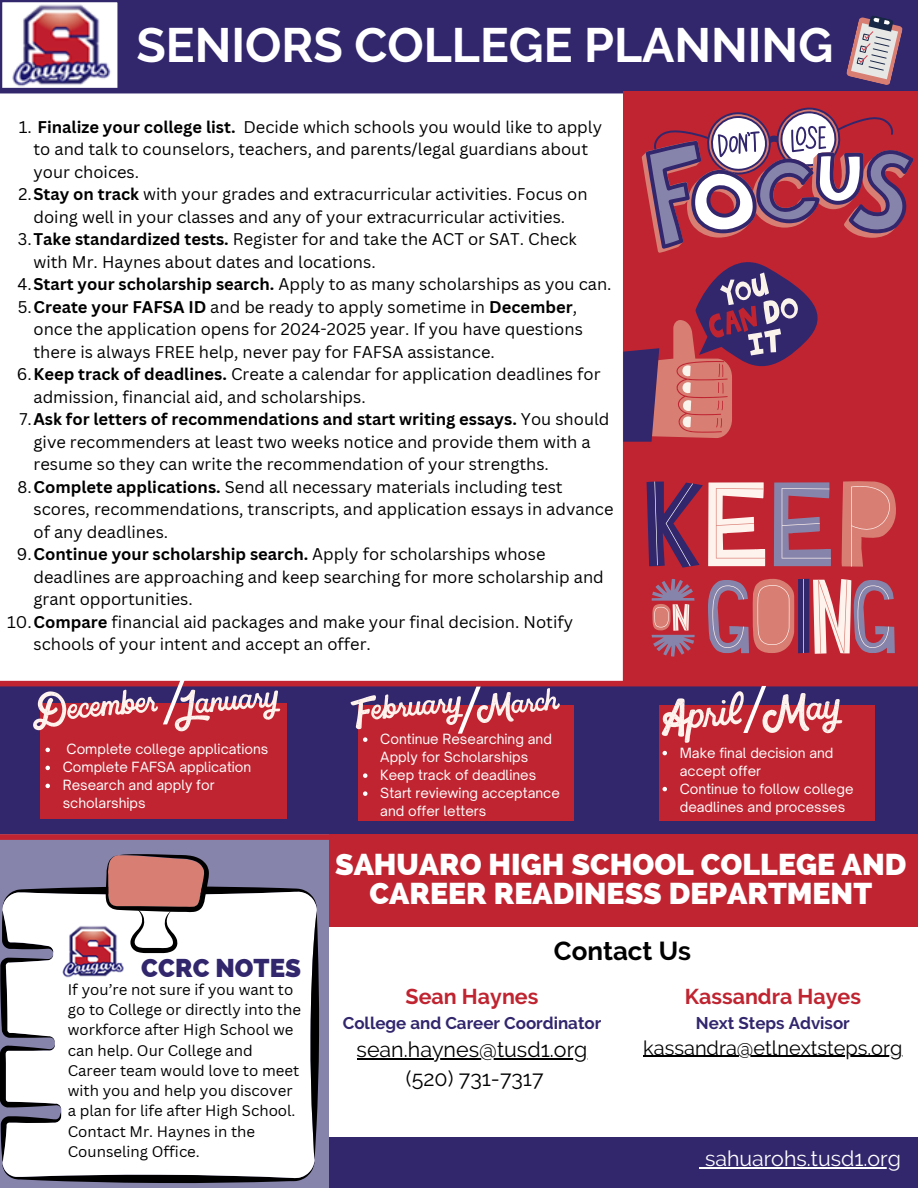
<style>
.page{position:relative;width:918px;height:1188px;background:#fff}
.page>*{position:absolute;margin:0;border:0;box-sizing:border-box;transform-origin:0 0}
.t1{font:53.85px "Open Sauce One";color:#fff}
.t2{font:700 48.15px "Raleway";color:#fff}
.t3{font:800 30.15px/29.2px "Raleway";color:#fff;text-align:center}
.t4{font:700 25.95px "Raleway";color:#000}
.t5{font:800 25.8px "Raleway";color:#32266d}
.t6{font:21.45px "Raleway";color:#000}
.t7{font:700 21.45px "Raleway";color:#bf2430}
.t8{font:21.3px "Raleway";color:#fff}
.t9{font:19.95px "Raleway";color:#000}
.t10{font:700 16.95px "Raleway";color:#32266d}
.t11{font:16.5px/22.5px "Canva Sans";color:#000}
.t12{font:15px/20.2px "Canva Sans";color:#000}
.t13{font:13.5px/18px "Open Sauce One";color:#fff}
.s1{font-weight:700}
</style>
<div class="page">
<div style="left:0;top:0;width:918px;height:91px;background:#32266d"></div>
<svg style="left:2px;top:2px;width:116px;height:86px;background:#c2a1b3"></svg>
<div style="left:0;top:686px;width:918px;height:148px;background:#32266d"></div>
<div style="left:0;top:681px;width:918px;height:5px;background:#bf2430"></div>
<div style="left:329px;top:835px;width:589px;height:92px;background:#bf2430"></div>
<div style="left:0;top:1137px;width:918px;height:51px;background:#32266d"></div>
<div style="left:0;top:835px;width:329px;height:353px;background:#8784ac"></div>
<svg style="left:0;top:854px;width:319px;height:329px;background:#ddd9dc"></svg>
<img style="left:60px;top:923px;width:63px;height:57px">
<svg style="left:846px;top:15px;width:57px;height:70px"></svg>
<div style="left:0;top:88px;width:918px;height:5px;background:#32266d"></div>
<div style="left:0;top:834px;width:918px;height:6px;background:#bf2430"></div>
<div style="left:622px;top:91px;width:296px;height:594px;background:#bf2430"></div>
<svg style="left:623px;top:107px;width:291px;height:335px"></svg>
<svg style="left:647px;top:481px;width:249px;height:176px"></svg>
<hr style="left:357px;top:1058px;width:230px;height:1px;background:#000">
<hr style="left:705px;top:1168px;width:196px;height:1px;background:#fff">
<hr style="left:643px;top:1056px;width:259px;height:1px;background:#000">
<div style="left:660px;top:706px;width:215px;height:115px;background:#bf2430"></div>
<svg style="left:662px;top:691px;width:82px;height:52px"></svg>
<svg style="left:763px;top:693px;width:79px;height:40px"></svg>
<svg style="left:663px;top:751px;width:4px;height:4px"></svg>
<svg style="left:663px;top:787px;width:4px;height:4px"></svg>
<div style="left:40px;top:704px;width:246px;height:115px;background:#bf2430"></div>
<svg style="left:33px;top:690px;width:125px;height:40px"></svg>
<svg style="left:175px;top:690px;width:105px;height:41px"></svg>
<svg style="left:45px;top:748px;width:5px;height:4px"></svg>
<svg style="left:45px;top:766px;width:5px;height:4px"></svg>
<svg style="left:45px;top:784px;width:5px;height:4px"></svg>
<div style="left:358px;top:706px;width:216px;height:115px;background:#bf2430"></div>
<svg style="left:351px;top:694px;width:112px;height:35px"></svg>
<svg style="left:477px;top:688px;width:83px;height:35px"></svg>
<svg style="left:363px;top:737px;width:4px;height:5px"></svg>
<svg style="left:363px;top:773px;width:4px;height:5px"></svg>
<svg style="left:363px;top:791px;width:4px;height:5px"></svg>
<img style="left:0;top:1176px;width:120px;height:7px">
<p class="t2" style="left:136px;top:16px;width:698px">SENIORS COLLEGE PLANNING</p>
<p class="t11" style="left:34px;top:115px;width:570px;text-indent:-15px">1. <span class="s1">Finalize your college list.</span> Decide which schools you would like to apply to and talk to counselors, teachers, and parents/legal guardians about your choices.</p>
<p class="t11" style="left:18px;top:183px;width:571px;text-align:center">2.<span class="s1">Stay on track</span> with your grades and extracurricular activities. Focus on doing well in your classes and any of your extracurricular activities.</p>
<p class="t11" style="left:34px;top:228px;width:545px;text-indent:-16px">3.<span class="s1">Take standardized tests.</span> Register for and take the ACT or SAT. Check with Mr. Haynes about dates and locations.</p>
<p class="t11" style="left:18px;top:273px;width:596px">4.<span class="s1">Start your scholarship search.</span> Apply to as many scholarships as you can.</p>
<p class="t11" style="left:34px;top:295px;width:551px;text-indent:-16px">5.<span class="s1">Create your FAFSA ID</span> and be ready to apply sometime in <span class="s1">December</span>, once the application opens for 2024-2025 year. If you have questions there is always FREE help, never pay for FAFSA assistance.</p>
<p class="t11" style="left:34px;top:363px;width:569px;text-indent:-17px">6.<span class="s1">Keep track of deadlines.</span> Create a calendar for application deadlines for admission, financial aid, and scholarships.</p>
<p class="t11" style="left:34px;top:408px;width:578px;text-indent:-14px">7.<span class="s1">Ask for letters of recommendations and start writing essays.</span> You should give recommenders at least two weeks notice and provide them with a resume so they can write the recommendation of your strengths.</p>
<p class="t11" style="left:34px;top:475px;width:582px;text-indent:-16px">8.<span class="s1">Complete applications.</span> Send all necessary materials including test scores, recommendations, transcripts, and application essays in advance of any deadlines.</p>
<p class="t11" style="left:34px;top:543px;width:572px;text-indent:-17px">9.<span class="s1">Continue your scholarship search.</span> Apply for scholarships whose deadlines are approaching and keep searching for more scholarship and grant opportunities.</p>
<p class="t11" style="left:34px;top:610px;width:541px;text-indent:-26px">10.<span class="s1">Compare</span> financial aid packages and make your final decision. Notify schools of your intent and accept an offer.</p>
<p class="t1" style="left:163px;top:665px;width:26px">/</p>
<p class="t13" style="left:67px;top:740px;width:203px">Complete college applications</p>
<p class="t13" style="left:63px;top:758px;width:190px">Complete FAFSA application</p>
<p class="t13" style="left:63px;top:776px;width:153px">Research and apply for scholarships</p>
<p class="t1" style="left:458px;top:674px;width:26px">/</p>
<p class="t13" style="left:380px;top:730px;width:173px">Continue Researching and<br>Apply for Scholarships</p>
<p class="t13" style="left:380px;top:766px;width:157px">Keep track of deadlines</p>
<p class="t13" style="left:380px;top:784px;width:181px">Start reviewing acceptance and offer letters</p>
<p class="t1" style="left:743px;top:673px;width:26px">/</p>
<p class="t13" style="left:680px;top:743px;width:155px">Make final decision and accept offer</p>
<p class="t13" style="left:680px;top:779px;width:175px">Continue to follow college deadlines and processes</p>
<p class="t5" style="left:141px;top:953px;width:161px">CCRC NOTES</p>
<p class="t12" style="left:68px;top:979px;width:235px">If you’re not sure if you want to go to College or directly into the workforce after High School we can help. Our College and<br>Career team would love to meet with you and help you discover a plan for life after High School.</p>
<p class="t12" style="left:68px;top:1121px;width:189px">Contact Mr. Haynes in the<br>Counseling Office.</p>
<p class="t3" style="left:335px;top:850px;width:573px">SAHUARO HIGH SCHOOL COLLEGE AND<br>CAREER READINESS DEPARTMENT</p>
<p class="t4" style="left:554px;top:935px;width:139px">Contact Us</p>
<p class="t7" style="left:406px;top:984px;width:134px">Sean Haynes</p>
<p class="t10" style="left:343px;top:1013px;width:260px">College and Career Coordinator</p>
<p class="t6" style="left:357px;top:1037px;width:232px">sean.haynes@tusd1.org</p>
<p class="t6" style="left:406px;top:1066px;width:139px">(520) 731-7317</p>
<p class="t7" style="left:685px;top:984px;width:178px">Kassandra Hayes</p>
<p class="t10" style="left:696px;top:1013px;width:155px">Next Steps Advisor</p>
<p class="t9" style="left:643px;top:1036px;width:261px">kassandra@etlnextsteps.org</p>
<p class="t8" style="left:705px;top:1146px;width:197px">sahuarohs.tusd1.org</p>
</div>
